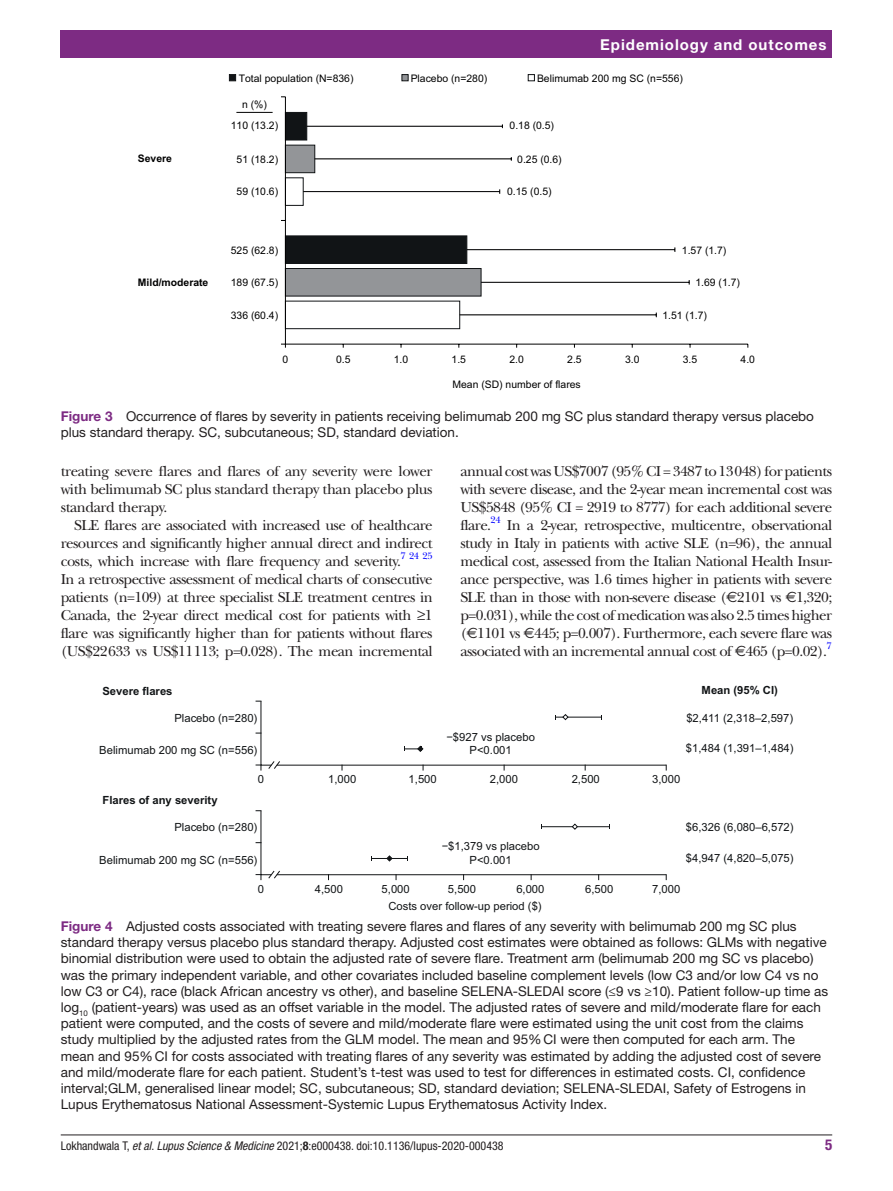
<style>
.page{position:relative;width:893px;height:1191px;background:#fff}
.page>*{position:absolute;margin:0;border:0;box-sizing:border-box;transform-origin:0 0}
.t1{font:15px/18px "New Baskerville";letter-spacing:-.035em;color:#231f20;text-align:justify}
.t2{font:700 15px "Helvetica Neue LT Std";letter-spacing:.065em;color:#fff}
.t3{font:700 condensed 15px "Helvetica Neue LT Std";color:#7d2b83}
.t4{font:13.5px/16.2px "Helvetica Neue LT Std";color:#231f20}
.t5{font:condensed 12px "Helvetica Neue LT Std";color:#231f20}
.t6{font:11.25px/13.5px "Arial";color:#111416;text-align:center}
.t7{font:700 11.25px "Arial";color:#111416}
.t8{font:10.35px/21.8px "Arial";color:#000001;text-align:center}
.t9{font:700 10.35px "Arial";color:#000001}
.t10{font:9.9px "New Baskerville";color:#00f}
.s1{font-weight:700;color:#7d2b83}
.s2{font-style:italic}
.s3{font-weight:700}
</style>
<div class="page">
<hr style="left:61px;top:1134px;width:771px;height:1px;background:#231f20">
<div style="left:61px;top:31px;width:771px;height:27px;background:#7d2b83"></div>
<svg style="left:255px;top:700px;width:412px;height:70px"></svg>
<svg style="left:255px;top:810px;width:412px;height:69px"></svg>
<div style="left:285px;top:301px;width:175px;height:28px;background:#fff;border:1px solid #111416"></div>
<hr style="left:460px;top:314px;width:196px;height:1px;background:#000001">
<hr style="left:303px;top:191px;width:197px;height:1px;background:#000001">
<div style="left:285px;top:268px;width:196px;height:28px;background:#939598;border:1px solid #111416"></div>
<hr style="left:481px;top:282px;width:208px;height:1px;background:#000001">
<div style="left:285px;top:145px;width:30px;height:28px;background:#939598;border:1px solid #111416"></div>
<hr style="left:315px;top:159px;width:196px;height:1px;background:#000001">
<div style="left:285px;top:235px;width:182px;height:29px;background:#111416;border:1px solid #111416"></div>
<hr style="left:467px;top:249px;width:208px;height:1px;background:#000001">
<div style="left:285px;top:112px;width:22px;height:28px;background:#111416;border:1px solid #111416"></div>
<hr style="left:307px;top:126px;width:195px;height:1px;background:#000001">
<hr style="left:285px;top:344px;width:463px;height:1px;background:#000001">
<hr style="left:285px;top:97px;width:1px;height:247px;background:#000001">
<div style="left:229px;top:74px;width:7px;height:7px;background:#111416;border:1px solid #111416"></div>
<svg style="left:402px;top:74px;width:6px;height:7px"></svg>
<div style="left:528px;top:74px;width:7px;height:7px;background:#fff;border:1px solid #111416"></div>
<hr style="left:236px;top:112px;width:37px;height:1px;background:#000001">
<p class="t2" style="left:600px;top:35px;width:228px">Epidemiology and outcomes</p>
<p class="t9" style="left:138px;top:151px;width:36px">Severe</p>
<p class="t9" style="left:138px;top:275px;width:72px">Mild/moderate</p>
<p class="t8" style="left:239px;top:67px;width:116px">Total population (N=836)</p>
<p class="t8" style="left:411px;top:67px;width:78px">Placebo (n=280)</p>
<p class="t8" style="left:537px;top:67px;width:147px">Belimumab 200 mg SC (n=556)</p>
<p class="t8" style="left:231px;top:93px;width:49px">n (%)<br>110 (13.2)</p>
<p class="t8" style="left:237px;top:148px;width:43px">51 (18.2)</p>
<p class="t8" style="left:237px;top:181px;width:43px">59 (10.6)</p>
<p class="t8" style="left:231px;top:239px;width:49px">525 (62.8)</p>
<p class="t8" style="left:231px;top:272px;width:49px">189 (67.5)</p>
<p class="t8" style="left:231px;top:304px;width:49px">336 (60.4)</p>
<p class="t8" style="left:510px;top:115px;width:46px">0.18 (0.5)</p>
<p class="t8" style="left:517px;top:148px;width:46px">0.25 (0.6)</p>
<p class="t8" style="left:507px;top:181px;width:46px">0.15 (0.5)</p>
<p class="t8" style="left:682px;top:239px;width:46px">1.57 (1.7)</p>
<p class="t8" style="left:695px;top:272px;width:46px">1.69 (1.7)</p>
<p class="t8" style="left:662px;top:304px;width:46px">1.51 (1.7)</p>
<p class="t8" style="left:283px;top:348px;width:7px">0</p>
<p class="t8" style="left:336px;top:348px;width:16px">0.5</p>
<p class="t8" style="left:394px;top:348px;width:16px">1.0</p>
<p class="t8" style="left:452px;top:348px;width:16px">1.5</p>
<p class="t8" style="left:509px;top:348px;width:16px">2.0</p>
<p class="t8" style="left:567px;top:348px;width:16px">2.5</p>
<p class="t8" style="left:625px;top:348px;width:16px">3.0</p>
<p class="t8" style="left:683px;top:348px;width:16px">3.5</p>
<p class="t8" style="left:741px;top:348px;width:16px">4.0</p>
<p class="t8" style="left:452px;top:373px;width:130px">Mean (SD) number of flares</p>
<p class="t4" style="left:61px;top:408px;width:755px"><span class="s1">Figure 3</span> Occurrence of flares by severity in patients receiving belimumab 200 mg SC plus standard therapy versus placebo plus standard therapy. SC, subcutaneous; SD, standard deviation.</p>
<p class="t1" style="left:61px;top:462px;width:373px">treating severe flares and flares of any severity were lower with belimumab SC plus standard therapy than placebo plus standard therapy.</p>
<p class="t1" style="left:61px;top:516px;width:373px;text-indent:14px">SLE flares are associated with increased use of healthcare resources and significantly higher annual direct and indirect costs, which increase with flare frequency and severity.</p>
<p class="t10" style="left:400px;top:550px;width:34px">7 24 25</p>
<p class="t1" style="left:61px;top:570px;width:373px">In a retrospective assessment of medical charts of consecutive patients (n=109) at three specialist SLE treatment centres in Canada, the 2-year direct medical cost for patients with ≥1 flare was significantly higher than for patients without flares (US$22633 vs US$11113; p=0.028). The mean incremental</p>
<p class="t7" style="left:102px;top:683px;width:72px">Severe flares</p>
<p class="t6" style="left:174px;top:711px;width:84px">Placebo (n=280)</p>
<p class="t6" style="left:99px;top:743px;width:160px">Belimumab 200 mg SC (n=556)</p>
<p class="t7" style="left:102px;top:792px;width:117px">Flares of any severity</p>
<p class="t6" style="left:258px;top:772px;width:8px">0</p>
<p class="t6" style="left:328px;top:772px;width:30px">1,000</p>
<p class="t6" style="left:409px;top:772px;width:30px">1,500</p>
<p class="t1" style="left:460px;top:462px;width:373px">annual cost was US$7007 (95% CI = 3487 to 13048) for patients with severe disease, and the 2-year mean incremental cost was US$5848 (95% CI = 2919 to 8777) for each additional severe flare.</p>
<p class="t10" style="left:491px;top:514px;width:11px">24</p>
<p class="t1" style="left:460px;top:516px;width:373px;text-indent:47px">In a 2-year, retrospective, multicentre, observational study in Italy in patients with active SLE (n=96), the annual medical cost, assessed from the Italian National Health Insur&shy;ance perspective, was 1.6 times higher in patients with severe SLE than in those with non-severe disease ( 2101 vs 1,320; p=0.031), while the cost of medication was also 2.5 times higher ( 1101 vs 445; p=0.007). Furthermore, each severe flare was associated with an incremental annual cost of 465 (p=0.02).</p>
<p class="t10" style="left:826px;top:640px;width:7px">7</p>
<p class="t7" style="left:702px;top:682px;width:78px">Mean (95% CI)</p>
<p class="t6" style="left:686px;top:711px;width:108px">$2,411 (2,318–2,597)</p>
<p class="t6" style="left:686px;top:741px;width:109px">$1,484 (1,391–1,484)</p>
<p class="t6" style="left:446px;top:730px;width:90px">−$927 vs placebo<br>P&lt;0.001</p>
<p class="t6" style="left:490px;top:772px;width:30px">2,000</p>
<p class="t6" style="left:652px;top:772px;width:30px">3,000</p>
<p class="t6" style="left:572px;top:772px;width:30px">2,500</p>
<p class="t6" style="left:686px;top:820px;width:109px">$6,326 (6,080–6,572)</p>
<p class="t6" style="left:686px;top:851px;width:109px">$4,947 (4,820–5,075)</p>
<p class="t6" style="left:174px;top:820px;width:84px">Placebo (n=280)</p>
<p class="t6" style="left:442px;top:839px;width:99px">−$1,379 vs placebo<br>P&lt;0.001</p>
<p class="t6" style="left:516px;top:882px;width:30px">6,000</p>
<p class="t6" style="left:99px;top:853px;width:160px">Belimumab 200 mg SC (n=556)</p>
<p class="t6" style="left:258px;top:882px;width:8px">0</p>
<p class="t6" style="left:315px;top:882px;width:30px">4,500</p>
<p class="t6" style="left:382px;top:882px;width:30px">5,000</p>
<p class="t6" style="left:448px;top:882px;width:30px">5,500</p>
<p class="t6" style="left:585px;top:882px;width:30px">6,500</p>
<p class="t6" style="left:652px;top:882px;width:30px">7,000</p>
<p class="t4" style="left:61px;top:918px;width:769px"><span class="s1">Figure 4</span> Adjusted costs associated with treating severe flares and flares of any severity with belimumab 200 mg SC plus standard therapy versus placebo plus standard therapy. Adjusted cost estimates were obtained as follows: GLMs with negative binomial distribution were used to obtain the adjusted rate of severe flare. Treatment arm (belimumab 200 mg SC vs placebo) was the primary independent variable, and other covariates included baseline complement levels (low C3 and/or low C4 vs no low C3 or C4), race (black African ancestry vs other), and baseline SELENA-SLEDAI score (≤9 vs ≥10). Patient follow-up time as log<sub>10</sub> (patient-years) was used as an offset variable in the model. The adjusted rates of severe and mild/moderate flare for each patient were computed, and the costs of severe and mild/moderate flare were estimated using the unit cost from the claims study multiplied by the adjusted rates from the GLM model. The mean and 95%CI were then computed for each arm. The mean and 95%CI for costs associated with treating flares of any severity was estimated by adding the adjusted cost of severe and mild/moderate flare for each patient. Student’s t-test was used to test for differences in estimated costs. CI, confidence interval;GLM, generalised linear model; SC, subcutaneous; SD, standard deviation; SELENA-SLEDAI, Safety of Estrogens in Lupus Erythematosus National Assessment-Systemic Lupus Erythematosus Activity Index.</p>
<p class="t6" style="left:388px;top:898px;width:155px">Costs over follow-up period ($)</p>
<p class="t5" style="left:61px;top:1138px;width:444px">Lokhandwala T, <span class="s2">et al</span>. <span class="s2">Lupus Science &amp; Medicine</span> 2021;<span class="s3">8</span>:e000438. doi:10.1136/lupus-2020-000438</p>
<p class="t3" style="left:825px;top:1135px;width:9px">5</p>
</div>
